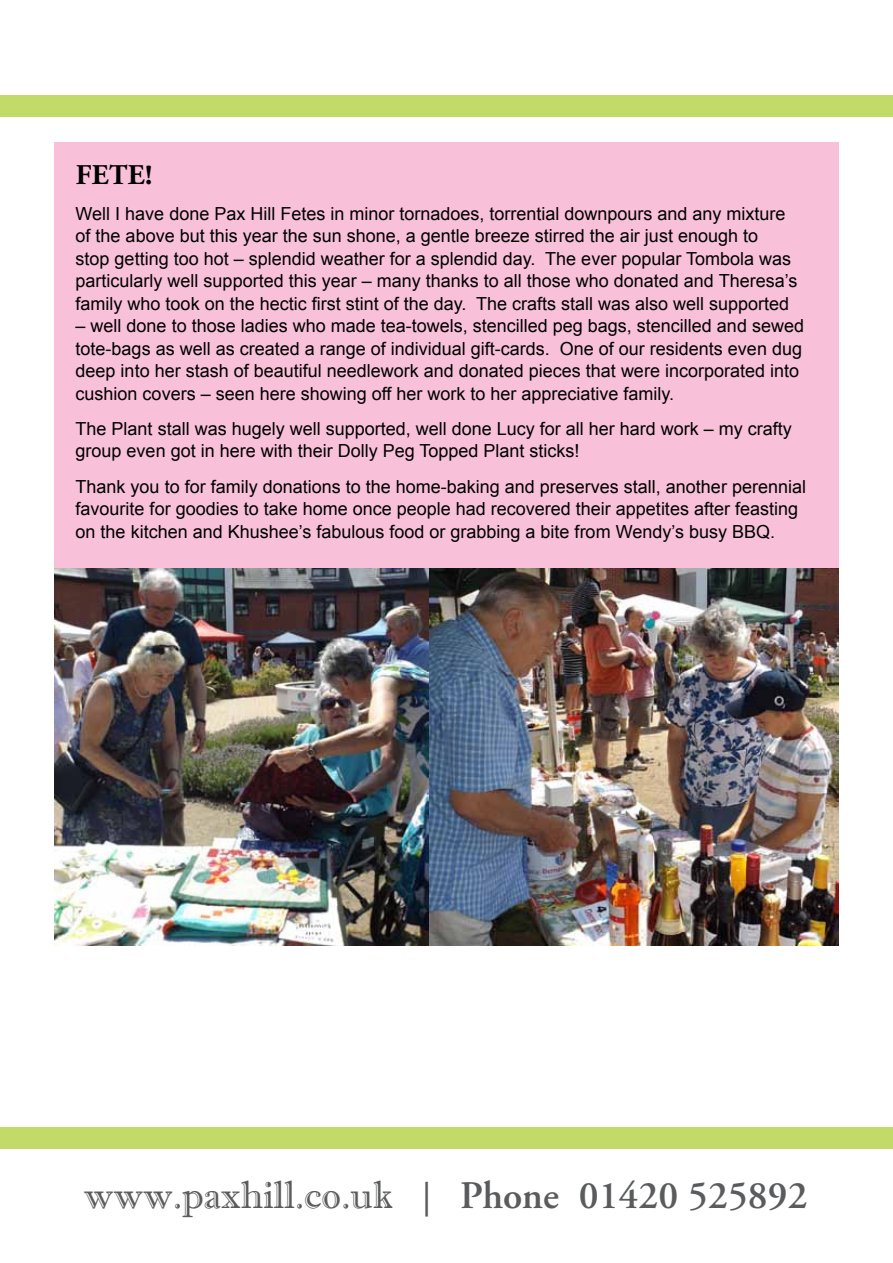
<style>
.page{position:relative;width:893px;height:1263px;background:#fff}
.page>*{position:absolute;margin:0;border:0;box-sizing:border-box;transform-origin:0 0}
.t1{font:39px "Imprint MT Shadow";color:#5a5b5d}
.t2{font:700 28.5px "Adobe Garamond Pro";color:#000}
.t3{font:18px/22.5px "Arial";color:#000}
.s1{font-family:"Adobe Garamond";font-weight:600}
</style>
<div class="page">
<div style="left:0;top:1127px;width:893px;height:21px;background:#c1da68"></div>
<div style="left:0;top:96px;width:893px;height:21px;background:#c1da68"></div>
<div style="left:54px;top:142px;width:785px;height:427px;background:#f8c1d9"></div>
<img style="left:54px;top:569px;width:784px;height:376px">
<h2 class="t2" style="left:76px;top:159px;width:78px">Fete!</h2>
<p class="t3" style="left:76px;top:202px;width:723px">Well I have done Pax Hill Fetes in minor tornadoes, torrential downpours and any mixture of the above but this year the sun shone, a gentle breeze stirred the air just enough to<br>stop getting too hot – splendid weather for a splendid day. The ever popular Tombola was particularly well supported this year – many thanks to all those who donated and Theresa’s family who took on the hectic first stint of the day. The crafts stall was also well supported</p>
<p class="t3" style="left:76px;top:315px;width:730px">– well done to those ladies who made tea-towels, stencilled peg bags, stencilled and sewed tote-bags as well as created a range of individual gift-cards. One of our residents even dug deep into her stash of beautiful needlework and donated pieces that were incorporated into cushion covers – seen here showing off her work to her appreciative family.</p>
<p class="t3" style="left:76px;top:418px;width:718px">The Plant stall was hugely well supported, well done Lucy for all her hard work – my crafty group even got in here with their Dolly Peg Topped Plant sticks!</p>
<p class="t3" style="left:76px;top:475px;width:732px">Thank you to for family donations to the home-baking and preserves stall, another perennial favourite for goodies to take home once people had recovered their appetites after feasting on the kitchen and Khushee’s fabulous food or grabbing a bite from Wendy’s busy BBQ.</p>
<h1 class="t1" style="left:84px;top:1172px;width:725px">www.paxhill.co.uk | <span class="s1">Phone 01420 525892</span></h1>
</div>
